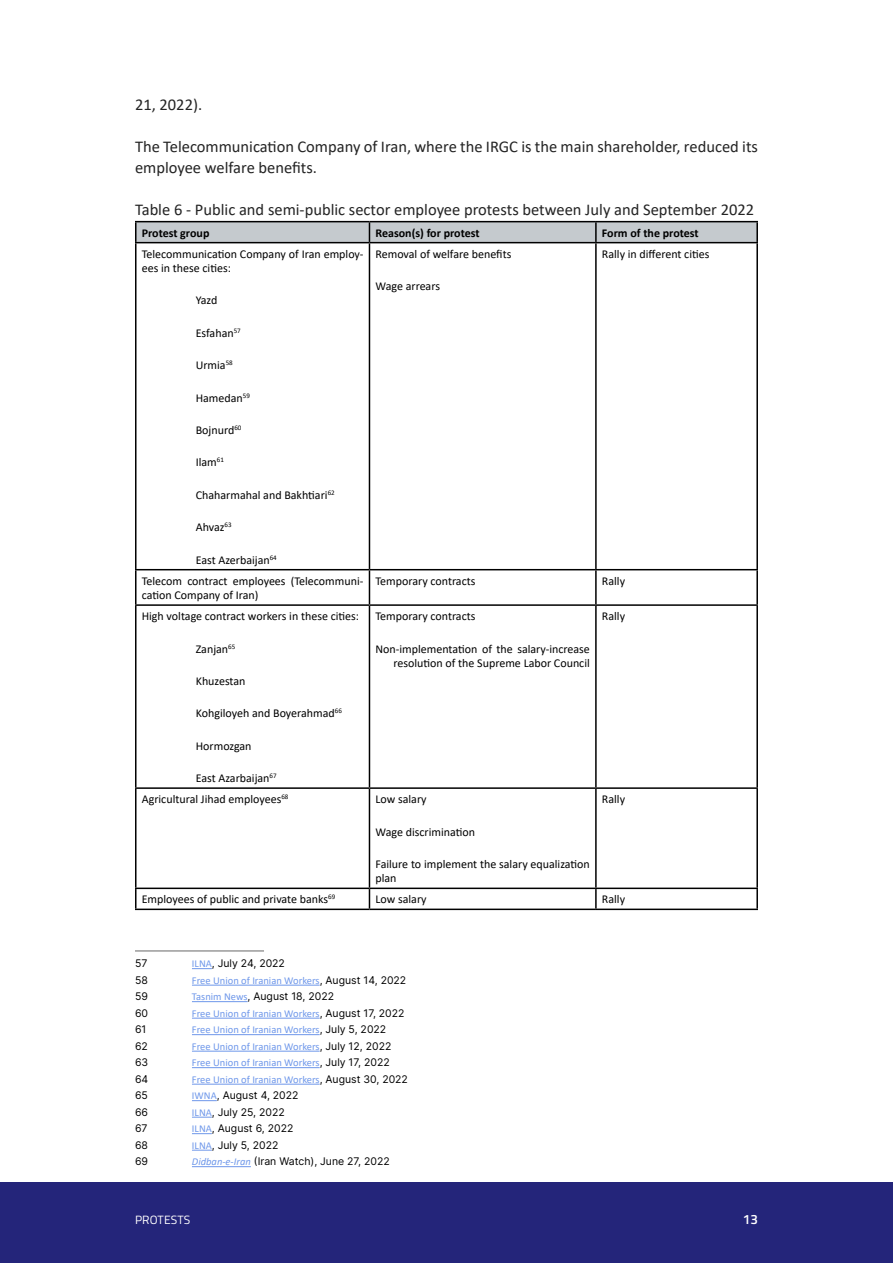
<style>
.page{position:relative;width:893px;height:1263px;background:#fff}
.page>*{position:absolute;margin:0;border:0;box-sizing:border-box;transform-origin:0 0}
.t1{font:16.5px/21px "Calibri";color:#242424}
.t2{font:600 13.5px "Titillium Web";color:#fff}
.t3{font:12px/14.4px "Calibri";color:#000}
.t4{font:700 12px "Calibri";color:#000}
.t5{font:12px "Titillium Web";letter-spacing:.01em;color:#fff}
.t6{font:10.5px "Calibri";color:#6e97ea}
.t7{font:10.5px "Inter";color:#000}
.s1{font-family:"Calibri";color:#6e97ea}
.s2{font-family:"Inter";color:#000}
.s3{font-family:"Calibri";font-style:italic;color:#6e97ea}
</style>
<div class="page">
<div style="left:0;top:1182px;width:893px;height:81px;background:#24257a"></div>
<hr style="left:135px;top:221px;width:234px;height:1px;background:#000">
<hr style="left:369px;top:221px;width:227px;height:1px;background:#000">
<svg style="left:135px;top:222px;width:621px;height:20px;background:#bfc3c7"></svg>
<hr style="left:596px;top:221px;width:162px;height:1px;background:#000">
<hr style="left:595px;top:222px;width:2px;height:20px;background:#000">
<hr style="left:756px;top:222px;width:2px;height:20px;background:#000">
<hr style="left:135px;top:242px;width:234px;height:1px;background:#000">
<hr style="left:135px;top:243px;width:1px;height:326px;background:#000">
<hr style="left:369px;top:242px;width:227px;height:1px;background:#000">
<hr style="left:369px;top:243px;width:1px;height:326px;background:#000">
<hr style="left:596px;top:242px;width:162px;height:1px;background:#000">
<hr style="left:595px;top:243px;width:2px;height:326px;background:#000">
<hr style="left:756px;top:243px;width:2px;height:326px;background:#000">
<hr style="left:135px;top:569px;width:234px;height:1px;background:#000">
<hr style="left:135px;top:570px;width:1px;height:34px;background:#000">
<hr style="left:369px;top:569px;width:227px;height:1px;background:#000">
<hr style="left:369px;top:570px;width:1px;height:34px;background:#000">
<hr style="left:596px;top:569px;width:162px;height:1px;background:#000">
<hr style="left:595px;top:570px;width:2px;height:34px;background:#000">
<hr style="left:756px;top:570px;width:2px;height:34px;background:#000">
<hr style="left:135px;top:604px;width:234px;height:2px;background:#000">
<hr style="left:135px;top:606px;width:1px;height:181px;background:#000">
<hr style="left:369px;top:604px;width:227px;height:2px;background:#000">
<hr style="left:369px;top:606px;width:1px;height:181px;background:#000">
<hr style="left:596px;top:604px;width:162px;height:2px;background:#000">
<hr style="left:595px;top:606px;width:2px;height:181px;background:#000">
<hr style="left:756px;top:606px;width:2px;height:181px;background:#000">
<hr style="left:135px;top:787px;width:234px;height:2px;background:#000">
<hr style="left:135px;top:789px;width:1px;height:98px;background:#000">
<hr style="left:369px;top:787px;width:227px;height:2px;background:#000">
<hr style="left:369px;top:789px;width:1px;height:98px;background:#000">
<hr style="left:596px;top:787px;width:162px;height:2px;background:#000">
<hr style="left:595px;top:789px;width:2px;height:98px;background:#000">
<hr style="left:756px;top:789px;width:2px;height:98px;background:#000">
<hr style="left:135px;top:887px;width:234px;height:2px;background:#000">
<svg style="left:135px;top:889px;width:1px;height:19px"></svg>
<hr style="left:369px;top:887px;width:227px;height:2px;background:#000">
<svg style="left:369px;top:889px;width:1px;height:19px"></svg>
<hr style="left:596px;top:887px;width:162px;height:2px;background:#000">
<svg style="left:595px;top:889px;width:2px;height:19px"></svg>
<svg style="left:756px;top:889px;width:2px;height:19px"></svg>
<hr style="left:135px;top:908px;width:234px;height:2px;background:#000">
<hr style="left:369px;top:908px;width:227px;height:2px;background:#000">
<hr style="left:596px;top:908px;width:162px;height:2px;background:#000">
<hr style="left:135px;top:950px;width:129px;height:1px;background:#676868">
<svg style="left:192px;top:968px;width:20px;height:1px"></svg>
<hr style="left:192px;top:985px;width:128px;height:1px;background:#6e97ea">
<hr style="left:192px;top:1001px;width:56px;height:1px;background:#6e97ea">
<hr style="left:192px;top:1018px;width:128px;height:1px;background:#6e97ea">
<hr style="left:192px;top:1034px;width:128px;height:1px;background:#6e97ea">
<hr style="left:192px;top:1051px;width:128px;height:1px;background:#6e97ea">
<hr style="left:192px;top:1067px;width:128px;height:1px;background:#6e97ea">
<hr style="left:192px;top:1084px;width:128px;height:1px;background:#6e97ea">
<svg style="left:192px;top:1100px;width:25px;height:1px"></svg>
<svg style="left:192px;top:1117px;width:20px;height:1px"></svg>
<svg style="left:192px;top:1133px;width:20px;height:1px"></svg>
<svg style="left:192px;top:1150px;width:20px;height:1px"></svg>
<hr style="left:192px;top:1166px;width:59px;height:1px;background:#6e97ea">
<h1 class="t1" style="left:135px;top:93px;width:69px">21, 2022).</h1>
<h1 class="t1" style="left:135px;top:135px;width:624px">The Telecommunication Company of Iran, where the IRGC is the main shareholder, reduced its employee welfare benefits.</h1>
<h1 class="t1" style="left:135px;top:198px;width:621px">Table 6 - Public and semi-public sector employee protests between July and September 2022</h1>
<p class="t4" style="left:142px;top:224px;width:69px">Protest group</p>
<p class="t4" style="left:375px;top:224px;width:106px">Reason(s) for protest</p>
<p class="t4" style="left:602px;top:224px;width:98px">Form of the protest</p>
<p class="t3" style="left:142px;top:246px;width:223px">Telecommunication Company of Iran employ&shy;ees in these cities:</p>
<p class="t3" style="left:196px;top:293px;width:23px">Yazd</p>
<p class="t3" style="left:196px;top:325px;width:47px">Esfahan<sup>57</sup></p>
<p class="t3" style="left:196px;top:358px;width:39px">Urmia<sup>58</sup></p>
<p class="t3" style="left:196px;top:390px;width:56px">Hamedan<sup>59</sup></p>
<p class="t3" style="left:196px;top:423px;width:47px">Bojnurd<sup>60</sup></p>
<p class="t3" style="left:196px;top:455px;width:30px">Ilam<sup>61</sup></p>
<p class="t3" style="left:196px;top:487px;width:141px">Chaharmahal and Bakhtiari<sup>62</sup></p>
<p class="t3" style="left:196px;top:520px;width:37px">Ahvaz<sup>63</sup></p>
<p class="t3" style="left:196px;top:552px;width:83px">East Azerbaijan<sup>64</sup></p>
<p class="t3" style="left:375px;top:246px;width:137px">Removal of welfare benefits</p>
<p class="t3" style="left:375px;top:279px;width:66px">Wage arrears</p>
<p class="t3" style="left:602px;top:246px;width:109px">Rally in different cities</p>
<p class="t3" style="left:142px;top:573px;width:223px">Telecom contract employees (Telecommuni&shy;cation Company of Iran)</p>
<p class="t3" style="left:375px;top:573px;width:102px">Temporary contracts</p>
<p class="t3" style="left:602px;top:573px;width:25px">Rally</p>
<p class="t3" style="left:142px;top:609px;width:219px">High voltage contract workers in these cities:</p>
<p class="t3" style="left:196px;top:641px;width:41px">Zanjan<sup>65</sup></p>
<p class="t3" style="left:196px;top:673px;width:51px">Khuzestan</p>
<p class="t3" style="left:196px;top:706px;width:148px">Kohgiloyeh and Boyerahmad<sup>66</sup></p>
<p class="t3" style="left:196px;top:738px;width:57px">Hormozgan</p>
<p class="t3" style="left:196px;top:771px;width:82px">East Azarbaijan<sup>67</sup></p>
<p class="t3" style="left:602px;top:609px;width:25px">Rally</p>
<p class="t3" style="left:375px;top:609px;width:102px">Temporary contracts</p>
<p class="t3" style="left:375px;top:641px;width:216px;text-align:right">Non-implementation of the salary-increase resolution of the Supreme Labor Council</p>
<p class="t3" style="left:142px;top:792px;width:148px">Agricultural Jihad employees<sup>68</sup></p>
<p class="t3" style="left:375px;top:792px;width:53px">Low salary</p>
<p class="t3" style="left:375px;top:824px;width:101px">Wage discrimination</p>
<p class="t3" style="left:375px;top:856px;width:216px">Failure to implement the salary equalization plan</p>
<p class="t3" style="left:602px;top:792px;width:25px">Rally</p>
<p class="t3" style="left:142px;top:892px;width:195px">Employees of public and private banks<sup>69</sup></p>
<p class="t3" style="left:375px;top:892px;width:53px">Low salary</p>
<p class="t3" style="left:602px;top:892px;width:25px">Rally</p>
<p class="t7" style="left:135px;top:956px;width:14px">57</p>
<p class="t7" style="left:192px;top:956px;width:94px"><span class="s1">ILNA</span>, July 24, 2022</p>
<p class="t7" style="left:135px;top:972px;width:14px">58</p>
<p class="t6" style="left:192px;top:973px;width:216px">Free Union of Iranian Workers<span class="s2">, August 14, 2022</span></p>
<p class="t7" style="left:135px;top:989px;width:14px">59</p>
<p class="t7" style="left:192px;top:989px;width:144px"><span class="s1">Tasnim News</span>, August 18, 2022</p>
<p class="t7" style="left:135px;top:1005px;width:15px">60</p>
<p class="t6" style="left:192px;top:1006px;width:214px">Free Union of Iranian Workers<span class="s2">, August 17, 2022</span></p>
<p class="t7" style="left:135px;top:1022px;width:13px">61</p>
<p class="t6" style="left:192px;top:1023px;width:196px">Free Union of Iranian Workers<span class="s2">, July 5, 2022</span></p>
<p class="t7" style="left:135px;top:1038px;width:14px">62</p>
<p class="t6" style="left:192px;top:1039px;width:201px">Free Union of Iranian Workers<span class="s2">, July 12, 2022</span></p>
<p class="t7" style="left:135px;top:1055px;width:15px">63</p>
<p class="t6" style="left:192px;top:1056px;width:199px">Free Union of Iranian Workers<span class="s2">, July 17, 2022</span></p>
<p class="t7" style="left:135px;top:1071px;width:15px">64</p>
<p class="t6" style="left:192px;top:1072px;width:218px">Free Union of Iranian Workers<span class="s2">, August 30, 2022</span></p>
<p class="t7" style="left:135px;top:1088px;width:14px">65</p>
<p class="t7" style="left:192px;top:1088px;width:108px"><span class="s1">IWNA</span>, August 4, 2022</p>
<p class="t7" style="left:135px;top:1104px;width:15px">66</p>
<p class="t7" style="left:192px;top:1104px;width:94px"><span class="s1">ILNA</span>, July 25, 2022</p>
<p class="t7" style="left:135px;top:1121px;width:14px">67</p>
<p class="t7" style="left:192px;top:1121px;width:103px"><span class="s1">ILNA</span>, August 6, 2022</p>
<p class="t7" style="left:135px;top:1137px;width:15px">68</p>
<p class="t7" style="left:192px;top:1137px;width:88px"><span class="s1">ILNA</span>, July 5, 2022</p>
<p class="t7" style="left:135px;top:1154px;width:15px">69</p>
<p class="t7" style="left:192px;top:1154px;width:199px"><span class="s3">Didban-e-Iran</span> (Iran Watch), June 27, 2022</p>
<p class="t5" style="left:135px;top:1211px;width:56px">PROTESTS</p>
<p class="t2" style="left:743px;top:1209px;width:17px">13</p>
</div>
